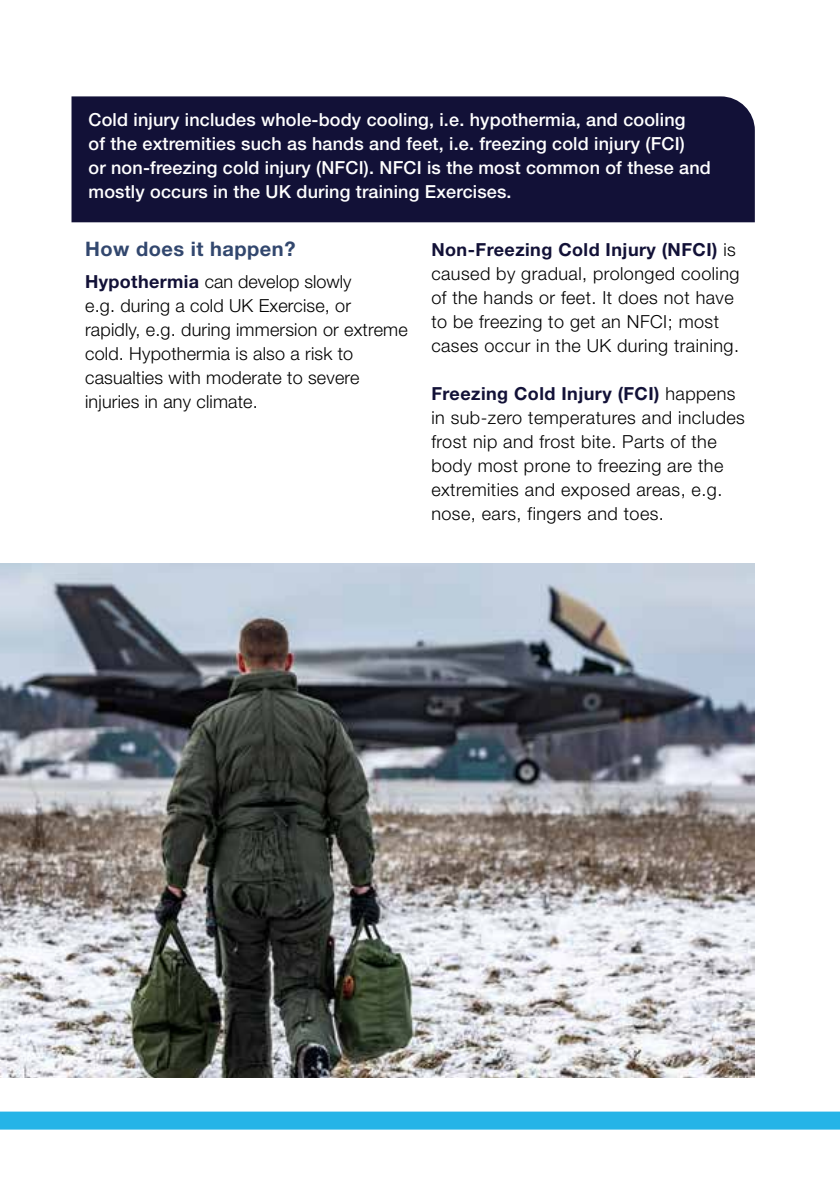
<style>
.page{position:relative;width:840px;height:1191px;background:#fff}
.page>*{position:absolute;margin:0;border:0;box-sizing:border-box;transform-origin:0 0}
.t1{font:700 20px "Helvetica Neue LT Std";letter-spacing:.025em;color:#32476e}
.t2{font:300 18px/24px "Helvetica Neue LT Std";letter-spacing:.025em;color:#000}
.t3{font:500 18px/24px "Helvetica Neue LT Pro";letter-spacing:.01em;color:#fff}
.s1{font-weight:700;color:#121137}
</style>
<div class="page">
<div style="left:0;top:1111px;width:839px;height:18px;background:#25b4e7"></div>
<div style="left:71px;top:96px;width:683px;height:126px;background:#121137"></div>
<img style="left:0;top:563px;width:754px;height:514px">
<p class="t3" style="left:88px;top:108px;width:623px">Cold injury includes whole-body cooling, i.e. hypothermia, and cooling<br>of the extremities such as hands and feet, i.e. freezing cold injury (FCI)<br>or non-freezing cold injury (NFCI). NFCI is the most common of these and mostly occurs in the UK during training Exercises.</p>
<p class="t1" style="left:85px;top:237px;width:212px">How does it happen?</p>
<p class="t2" style="left:85px;top:269px;width:324px"><span class="s1">Hypothermia</span> can develop slowly<br>e.g. during a cold UK Exercise, or rapidly, e.g. during immersion or extreme cold. Hypothermia is also a risk to casualties with moderate to severe injuries in any climate.</p>
<p class="t2" style="left:431px;top:237px;width:309px"><span class="s1">Non-Freezing Cold Injury (NFCI)</span> is caused by gradual, prolonged cooling of the hands or feet. It does not have to be freezing to get an NFCI; most cases occur in the UK during training.</p>
<p class="t2" style="left:431px;top:381px;width:315px"><span class="s1">Freezing Cold Injury (FCI)</span> happens in sub-zero temperatures and includes frost nip and frost bite. Parts of the body most prone to freezing are the extremities and exposed areas, e.g. nose, ears, fingers and toes.</p>
</div>
